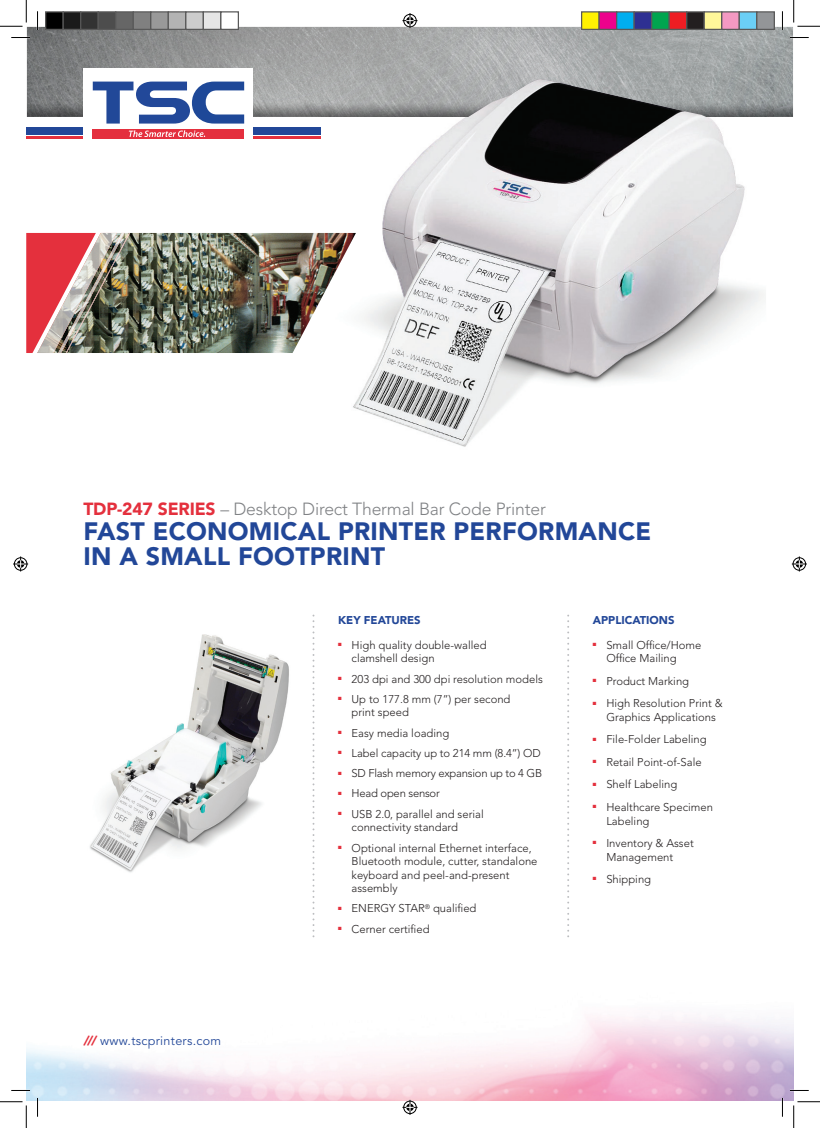
<style>
.page{position:relative;width:820px;height:1128px;background:#fff}
.page>*{position:absolute;margin:0;border:0;box-sizing:border-box;transform-origin:0 0}
.t1{font:900 25px/25px "Avenir";letter-spacing:.01em;color:#224798}
.t2{font:300 17.5px "Avenir";letter-spacing:-.01em;color:#808285}
.t3{font:12.5px "Avenir";letter-spacing:.025em;color:#224798}
.t4{font:300 11.25px/13.5px "Avenir";color:#231f20}
.t5{font:300 11.25px "Avenir";letter-spacing:-.02em;color:#231f20}
.t6{font:900 11.25px "Avenir";color:#224798}
.s1{font-weight:900;color:#e4303d}
.s2{font-weight:900;font-style:italic;color:#e4303d}
</style>
<div class="page">
<img style="left:27px;top:27px;width:765px;height:90px">
<div style="left:26px;top:128px;width:295px;height:6px;background:#224798"></div>
<hr style="left:26px;top:137px;width:295px;height:1px;background:#e4303d">
<div style="left:83px;top:69px;width:169px;height:127px;background:#fff"></div>
<svg style="left:93px;top:82px;width:151px;height:42px"></svg>
<div style="left:93px;top:129px;width:151px;height:9px;background:#e42f3e"></div>
<svg style="left:129px;top:130px;width:76px;height:7px"></svg>
<img style="left:26px;top:924px;width:767px;height:176px">
<img style="left:321px;top:76px;width:444px;height:371px">
<img style="left:321px;top:128px;width:426px;height:6px">
<img style="left:321px;top:137px;width:426px;height:1px">
<img style="left:354px;top:79px;width:389px;height:366px">
<svg style="left:567px;top:614px;width:2px;height:323px"></svg>
<img style="left:90px;top:626px;width:225px;height:249px">
<svg style="left:312px;top:614px;width:2px;height:323px"></svg>
<img style="left:130px;top:233px;width:226px;height:120px">
<img style="left:96px;top:233px;width:34px;height:120px">
<svg style="left:26px;top:233px;width:70px;height:120px;background:#cb696c"></svg>
<svg style="left:11px;top:37px;width:19px;height:1px"></svg>
<svg style="left:789px;top:37px;width:19px;height:1px"></svg>
<svg style="left:11px;top:1089px;width:19px;height:2px"></svg>
<svg style="left:789px;top:1089px;width:19px;height:2px"></svg>
<svg style="left:37px;top:11px;width:1px;height:19px"></svg>
<svg style="left:37px;top:1097px;width:1px;height:19px"></svg>
<svg style="left:781px;top:12px;width:1px;height:18px"></svg>
<svg style="left:781px;top:1097px;width:1px;height:19px"></svg>
<svg style="left:0;top:0;width:27px;height:27px"></svg>
<svg style="left:0;top:1101px;width:27px;height:26px"></svg>
<svg style="left:793px;top:0;width:26px;height:27px"></svg>
<svg style="left:793px;top:1101px;width:26px;height:26px"></svg>
<svg style="left:402px;top:13px;width:15px;height:15px"></svg>
<svg style="left:402px;top:1099px;width:15px;height:15px"></svg>
<svg style="left:13px;top:556px;width:15px;height:15px"></svg>
<svg style="left:791px;top:556px;width:15px;height:15px"></svg>
<div style="left:46px;top:12px;width:17px;height:17px;background:#000"></div>
<div style="left:45px;top:11px;width:19px;height:19px;border:1px solid #595959"></div>
<div style="left:63px;top:12px;width:18px;height:17px;background:#1a1a1a"></div>
<div style="left:62px;top:11px;width:19px;height:19px;border:1px solid #595959"></div>
<div style="left:81px;top:12px;width:17px;height:17px;background:#333"></div>
<div style="left:80px;top:11px;width:19px;height:19px;border:1px solid #595959"></div>
<div style="left:98px;top:12px;width:18px;height:17px;background:#4d4d4d"></div>
<div style="left:98px;top:11px;width:18px;height:19px;border:1px solid #595959"></div>
<div style="left:116px;top:12px;width:17px;height:17px;background:#666"></div>
<div style="left:115px;top:11px;width:19px;height:19px;border:1px solid #595959"></div>
<div style="left:133px;top:12px;width:18px;height:17px;background:#808080"></div>
<div style="left:132px;top:11px;width:19px;height:19px;border:1px solid #595959"></div>
<div style="left:151px;top:12px;width:17px;height:17px;background:#999"></div>
<div style="left:150px;top:11px;width:19px;height:19px;border:1px solid #595959"></div>
<div style="left:168px;top:12px;width:18px;height:17px;background:#b3b3b3"></div>
<div style="left:168px;top:11px;width:18px;height:19px;border:1px solid #595959"></div>
<div style="left:186px;top:12px;width:17px;height:17px;background:#ccc"></div>
<div style="left:185px;top:11px;width:19px;height:19px;border:1px solid #595959"></div>
<div style="left:203px;top:12px;width:18px;height:17px;background:#e6e6e6"></div>
<div style="left:202px;top:11px;width:19px;height:19px;border:1px solid #595959"></div>
<div style="left:221px;top:12px;width:17px;height:17px;background:#fff"></div>
<div style="left:220px;top:11px;width:19px;height:19px;border:1px solid #595959"></div>
<div style="left:581px;top:12px;width:17px;height:17px;background:#fff101"></div>
<div style="left:580px;top:11px;width:19px;height:19px;border:1px solid #595959"></div>
<div style="left:598px;top:12px;width:18px;height:17px;background:#ed028c"></div>
<div style="left:598px;top:11px;width:19px;height:19px;border:1px solid #595959"></div>
<div style="left:616px;top:12px;width:17px;height:17px;background:#00aeef"></div>
<div style="left:615px;top:11px;width:19px;height:19px;border:1px solid #595959"></div>
<div style="left:633px;top:12px;width:18px;height:17px;background:#2e3092"></div>
<div style="left:633px;top:11px;width:19px;height:19px;border:1px solid #595959"></div>
<div style="left:651px;top:12px;width:17px;height:17px;background:#00a54f"></div>
<div style="left:650px;top:11px;width:19px;height:19px;border:1px solid #595959"></div>
<div style="left:668px;top:12px;width:18px;height:17px;background:#ee1d23"></div>
<div style="left:668px;top:11px;width:19px;height:19px;border:1px solid #595959"></div>
<div style="left:686px;top:12px;width:17px;height:17px;background:#231f20"></div>
<div style="left:685px;top:11px;width:19px;height:19px;border:1px solid #595959"></div>
<div style="left:703px;top:12px;width:18px;height:17px;background:#fff79a"></div>
<div style="left:703px;top:11px;width:19px;height:19px;border:1px solid #595959"></div>
<div style="left:721px;top:12px;width:17px;height:17px;background:#f499c2"></div>
<div style="left:720px;top:11px;width:19px;height:19px;border:1px solid #595959"></div>
<div style="left:738px;top:12px;width:18px;height:17px;background:#6bcff6"></div>
<div style="left:738px;top:11px;width:19px;height:19px;border:1px solid #595959"></div>
<div style="left:756px;top:12px;width:17px;height:17px;background:#939598"></div>
<div style="left:755px;top:11px;width:19px;height:19px;border:1px solid #595959"></div>
<h2 class="t2" style="left:83px;top:498px;width:463px"><span class="s1">TDP-247 SERIES</span> – Desktop Direct Thermal Bar Code Printer</h2>
<h1 class="t1" style="left:83px;top:518px;width:569px">FAST ECONOMICAL PRINTER PERFORMANCE<br>IN A SMALL FOOTPRINT</h1>
<p class="t3" style="left:83px;top:1033px;width:139px"><span class="s2">///</span> www.tscprinters.com</p>
<p class="t6" style="left:338px;top:613px;width:84px">KEY FEATURES</p>
<p class="t4" style="left:351px;top:638px;width:136px;text-indent:-13px"><sup>■</sup> High quality double-walled clamshell design</p>
<p class="t4" style="left:338px;top:672px;width:206px"><sup>■</sup> 203 dpi and 300 dpi resolution models</p>
<p class="t4" style="left:351px;top:692px;width:160px;text-indent:-13px"><sup>■</sup> Up to 177.8 mm (7”) per second print speed</p>
<p class="t4" style="left:338px;top:726px;width:113px"><sup>■</sup> Easy media loading</p>
<p class="t4" style="left:338px;top:746px;width:204px"><sup>■</sup> Label capacity up to 214 mm (8.4”) OD</p>
<p class="t5" style="left:338px;top:766px;width:205px"><sup>■</sup> SD Flash memory expansion up to 4 GB</p>
<p class="t5" style="left:338px;top:787px;width:103px"><sup>■</sup> Head open sensor</p>
<p class="t4" style="left:351px;top:807px;width:133px;text-indent:-13px"><sup>■</sup> USB 2.0, parallel and serial connectivity standard</p>
<p class="t4" style="left:351px;top:840px;width:187px;text-indent:-13px"><sup>■</sup> Optional internal Ethernet interface,<br>Bluetooth module, cutter, standalone keyboard and peel-and-present assembly</p>
<p class="t4" style="left:338px;top:901px;width:140px"><sup>■</sup> ENERGY STAR<sup>®</sup> qualified</p>
<p class="t4" style="left:338px;top:921px;width:93px"><sup>■</sup> Cerner certified</p>
<p class="t6" style="left:592px;top:613px;width:83px">APPLICATIONS</p>
<p class="t4" style="left:606px;top:638px;width:97px;text-indent:-13px"><sup>■</sup> Small Office/Home<br>Office Mailing</p>
<p class="t4" style="left:592px;top:674px;width:98px"><sup>■</sup> Product Marking</p>
<p class="t4" style="left:606px;top:696px;width:118px;text-indent:-13px"><sup>■</sup> High Resolution Print &amp;<br>Graphics Applications</p>
<p class="t4" style="left:592px;top:732px;width:115px"><sup>■</sup> File-Folder Labeling</p>
<p class="t4" style="left:592px;top:755px;width:110px"><sup>■</sup> Retail Point-of-Sale</p>
<p class="t4" style="left:592px;top:777px;width:86px"><sup>■</sup> Shelf Labeling</p>
<p class="t4" style="left:606px;top:800px;width:108px;text-indent:-13px"><sup>■</sup> Healthcare Specimen<br>Labeling</p>
<p class="t4" style="left:606px;top:836px;width:89px;text-indent:-13px"><sup>■</sup> Inventory &amp; Asset<br>Management</p>
<p class="t4" style="left:592px;top:872px;width:60px"><sup>■</sup> Shipping</p>
</div>
